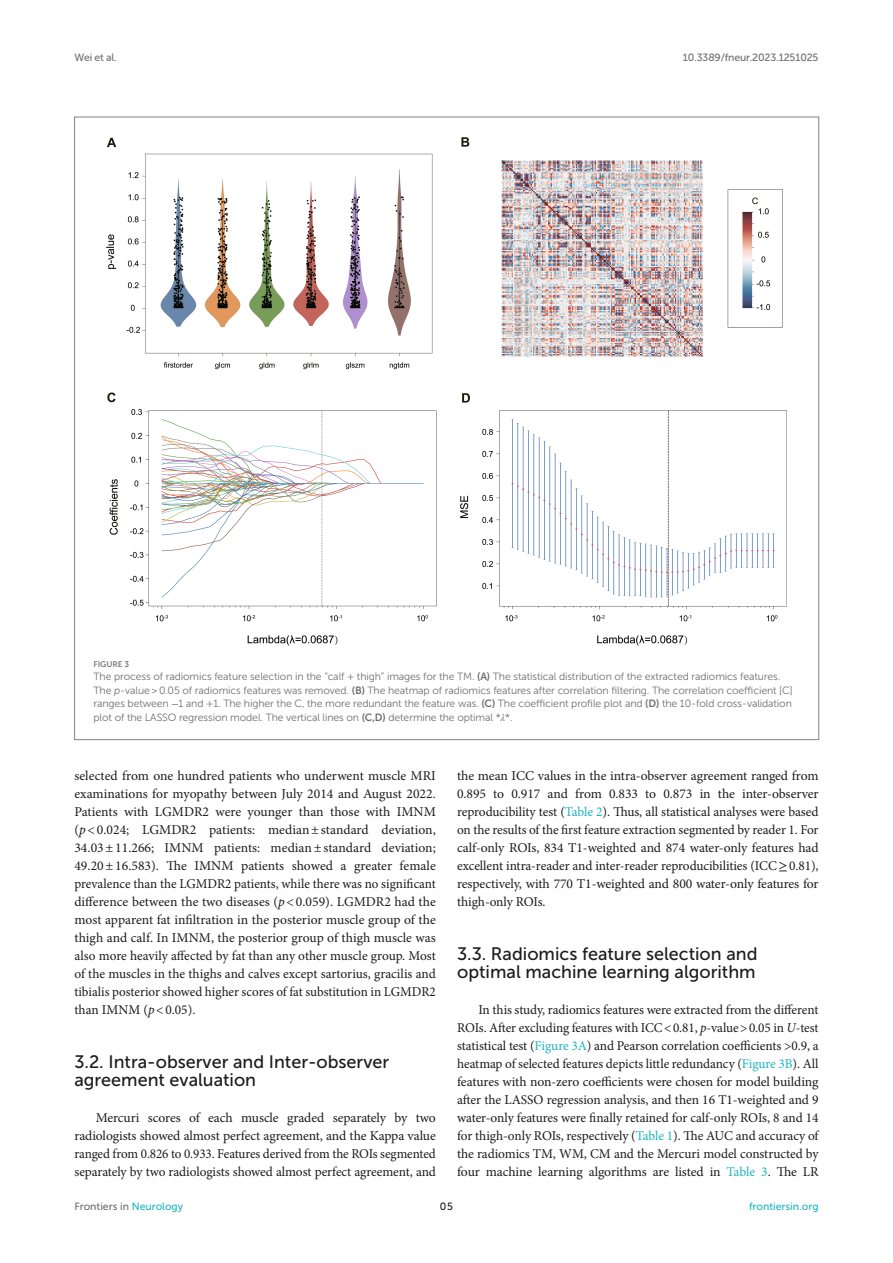
<style>
.page{position:relative;width:893px;height:1263px;background:#fff}
.page>*{position:absolute;margin:0;border:0;box-sizing:border-box;transform-origin:0 0}
.HEAD_2{font:18px/18px "Museo Sans 500";color:#1b1c1b}
.TEXT_FLUSH{font:13.5px/18px "Minion Pro";letter-spacing:-.005em;color:#1b1c1b;text-align:justify}
.FIG_LEG{font:10.5px/13.5px "Museo Sans 300";letter-spacing:-.01em;color:#706f70}
.t1{font:10.5px "Museo Sans 500";letter-spacing:-.015em;color:#706f70}
.t2{font:10.5px "Museo Sans 500";color:#1db5c3}
.t3{font:10.5px "Museo Sans 500";color:#1b1c1b}
.FIG_HD{font:8.25px "Museo Sans 700";letter-spacing:-.01em;color:#7e7f7f}
.s1{font-family:"Museo Sans 700"}
.s2{font-style:italic}
.s3{font-family:"STIX General"}
.s4{font-family:"STIX General";font-style:italic}
.s5{color:#1db5c3}
</style>
<div class="page">
<img style="left:106px;top:137px;width:681px;height:509px">
<p class="t1" style="left:74px;top:51px;width:44px">Wei et al.</p>
<p class="t1" style="left:683px;top:51px;width:137px">10.3389/fneur.2023.1251025</p>
<p class="FIG_HD" style="left:94px;top:659px;width:37px">FIGURE 3</p>
<p class="FIG_LEG" style="left:94px;top:670px;width:701px">The process of radiomics feature selection in the “calf + thigh” images for the TM. <span class="s1">(A)</span> The statistical distribution of the extracted radiomics features.<br>The <span class="s2">p</span>-value &gt; 0.05 of radiomics features was removed. <span class="s1">(B)</span> The heatmap of radiomics features after correlation filtering. The correlation coefficient [C] ranges between <span class="s3">−</span>1 and +1. The higher the C, the more redundant the feature was. <span class="s1">(C)</span> The coefficient profile plot and <span class="s1">(D)</span> the 10-fold cross-validation plot of the LASSO regression model. The vertical lines on <span class="s1">(C,D)</span> determine the optimal *<span class="s4">λ</span>*.</p>
<p class="TEXT_FLUSH" style="left:74px;top:767px;width:363px">selected from one hundred patients who underwent muscle MRI examinations for myopathy between July 2014 and August 2022.<br>Patients with LGMDR2 were younger than those with IMNM (<span class="s2">p</span>&lt;0.024; LGMDR2 patients: median±standard deviation, 34.03±11.266; IMNM patients: median±standard deviation; 49.20±16.583). The IMNM patients showed a greater female prevalence than the LGMDR2 patients, while there was no significant difference between the two diseases (<span class="s2">p</span>&lt;0.059). LGMDR2 had the most apparent fat infiltration in the posterior muscle group of the thigh and calf. In IMNM, the posterior group of thigh muscle was also more heavily affected by fat than any other muscle group. Most of the muscles in the thighs and calves except sartorius, gracilis and tibialis posterior showed higher scores of fat substitution in LGMDR2 than IMNM (<span class="s2">p</span>&lt;0.05).</p>
<p class="HEAD_2" style="left:74px;top:1053px;width:316px">3.2. Intra-observer and Inter-observer agreement evaluation</p>
<p class="TEXT_FLUSH" style="left:74px;top:1109px;width:363px;text-indent:21px">Mercuri scores of each muscle graded separately by two radiologists showed almost perfect agreement, and the Kappa value ranged from 0.826 to 0.933. Features derived from the ROIs segmented separately by two radiologists showed almost perfect agreement, and</p>
<p class="TEXT_FLUSH" style="left:457px;top:767px;width:363px">the mean ICC values in the intra-observer agreement ranged from 0.895 to 0.917 and from 0.833 to 0.873 in the inter-observer reproducibility test (<span class="s5">Table 2</span>). Thus, all statistical analyses were based on the results of the first feature extraction segmented by reader 1. For calf-only ROIs, 834 T1-weighted and 874 water-only features had excellent intra-reader and inter-reader reproducibilities (ICC<span class="s3">≥</span>0.81), respectively, with 770 T1-weighted and 800 water-only features for thigh-only ROIs.</p>
<p class="HEAD_2" style="left:457px;top:945px;width:302px">3.3. Radiomics feature selection and optimal machine learning algorithm</p>
<p class="TEXT_FLUSH" style="left:457px;top:1001px;width:363px;text-indent:21px">In this study, radiomics features were extracted from the different ROIs. After excluding features with ICC&lt;0.81, <span class="s2">p</span>-value&gt;0.05 in <span class="s2">U</span>-test statistical test (<span class="s5">Figure 3A</span>) and Pearson correlation coefficients &gt;0.9, a heatmap of selected features depicts little redundancy (<span class="s5">Figure 3B</span>). All features with non-zero coefficients were chosen for model building after the LASSO regression analysis, and then 16 T1-weighted and 9 water-only features were finally retained for calf-only ROIs, 8 and 14 for thigh-only ROIs, respectively (<span class="s5">Table 1</span>). The AUC and accuracy of the radiomics TM, WM, CM and the Mercuri model constructed by four machine learning algorithms are listed in <span class="s5">Table 3</span>. The LR</p>
<p class="t1" style="left:74px;top:1200px;width:110px">Frontiers in <span class="s5">Neurology</span></p>
<p class="t3" style="left:440px;top:1200px;width:14px">05</p>
<p class="t2" style="left:749px;top:1200px;width:71px">frontiersin.org</p>
</div>
